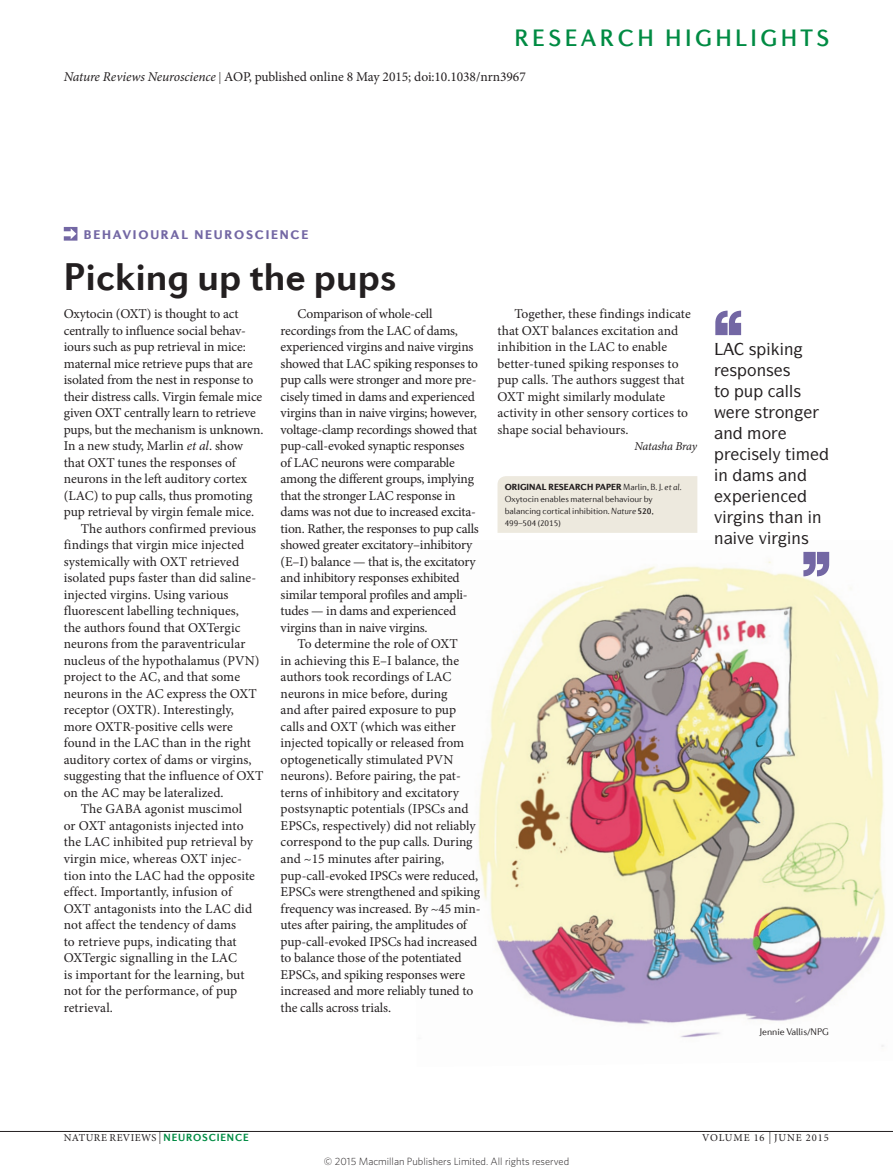
<style>
.page{position:relative;width:893px;height:1174px;background:#fff}
.page>*{position:absolute;margin:0;border:0;box-sizing:border-box;transform-origin:0 0}
.t1{font:700 39px "Diverda Sans Com";color:#231f20}
.t2{font:500 24px "Diverda Sans Com";letter-spacing:.14em;color:#008b43}
.pulloutquote{font:500 16.5px/21px "ITC Symbol Std";color:#231f20}
.bodyindent{font:13.5px/16.5px "Minion Pro";letter-spacing:-.005em;color:#231f20}
.bodyfirst{font:13.5px/16.5px "Minion Pro";letter-spacing:-.01em;color:#231f20}
.ministrap{font:900 12.75px "Diverda Sans Com";letter-spacing:.14em;color:#7367a4}
.author{font:italic 12px "Minion Pro";letter-spacing:-.02em;color:#231f20}
.t3{font:300 10.5px "Whitney";color:#231f20}
.t4{font:10.5px "Minion Pro Regular 2";letter-spacing:.04em;color:#231f20}
.t5{font:10.5px "Minion Pro Regular 2";letter-spacing:.085em;color:#231f20}
.creditstyle{font:300 9.75px "Diverda Sans Com";letter-spacing:-.005em;color:#231f20}
.webbody{font:300 9px/12px "Diverda Sans Com";letter-spacing:-.005em;color:#231f20}
.s1{font-style:italic}
.s2{font-size:12px}
.s3{font-weight:900}
.s4{font-weight:500}
.s5{font-family:"Diverda Sans Com";font-weight:700;color:#008b43}
</style>
<div class="page">
<svg style="left:715px;top:311px;width:26px;height:24px"></svg>
<img style="left:429px;top:552px;width:457px;height:495px">
<hr style="left:0;top:1131px;width:893px;height:1px;background:#231f20">
<svg style="left:64px;top:227px;width:13px;height:14px"></svg>
<div style="left:497px;top:476px;width:200px;height:57px;background:#ede9de"></div>
<svg style="left:768px;top:551px;width:61px;height:25px"></svg>
<h2 class="t2" style="left:514px;top:24px;width:316px">RESEARCH HIGHLIGHTS</h2>
<p class="bodyindent" style="left:64px;top:69px;width:464px"><span class="s1">Nature Reviews Neuroscience</span> <span class="s2">|</span> AOP, published online 8 May 2015; doi:10.1038/nrn3967</p>
<p class="ministrap" style="left:84px;top:227px;width:226px">BEHAVIOURAL NEUROSCIENCE</p>
<p class="t1" style="left:64px;top:253px;width:334px">Picking up the pups</p>
<p class="bodyfirst" style="left:64px;top:306px;width:201px">Oxytocin (OXT) is thought to act centrally to influence social behav&shy;iours such as pup retrieval in mice: maternal mice retrieve pups that are isolated from the nest in response to their distress calls. Virgin female mice given OXT centrally learn to retrieve pups, but the mechanism is unknown.<br>In a new study, Marlin <span class="s1">et al</span>. show that OXT tunes the responses of neurons in the left auditory cortex (LAC) to pup calls, thus promoting pup retrieval by virgin female mice.</p>
<p class="bodyindent" style="left:64px;top:520px;width:201px;text-indent:17px">The authors confirmed previous findings that virgin mice injected systemically with OXT retrieved isolated pups faster than did saline&shy;injected virgins. Using various fluorescent labelling techniques,<br>the authors found that OXTergic neurons from the paraventricular nucleus of the hypothalamus (PVN) project to the AC, and that some neurons in the AC express the OXT receptor (OXTR). Interestingly, more OXTR-positive cells were found in the LAC than in the right auditory cortex of dams or virgins, suggesting that the influence of OXT on the AC may be lateralized.</p>
<p class="bodyindent" style="left:64px;top:801px;width:193px;text-indent:17px">The GABA agonist muscimol or OXT antagonists injected into the LAC inhibited pup retrieval by virgin mice, whereas OXT injec&shy;tion into the LAC had the opposite effect. Importantly, infusion of<br>OXT antagonists into the LAC did not affect the tendency of dams<br>to retrieve pups, indicating that<br>OXTergic signalling in the LAC<br>is important for the learning, but not for the performance, of pup retrieval.</p>
<p class="bodyindent" style="left:281px;top:306px;width:200px;text-indent:17px">Comparison of whole-cell recordings from the LAC of dams, experienced virgins and naive virgins showed that LAC spiking responses to pup calls were stronger and more pre&shy;cisely timed in dams and experienced virgins than in naive virgins; however, voltage-clamp recordings showed that pup-call-evoked synaptic responses<br>of LAC neurons were comparable among the different groups, implying that the stronger LAC response in dams was not due to increased excita&shy;tion. Rather, the responses to pup calls showed greater excitatory–inhibitory (E–I) balance — that is, the excitatory and inhibitory responses exhibited similar temporal profiles and ampli&shy;tudes — in dams and experienced virgins than in naive virgins.</p>
<p class="bodyindent" style="left:281px;top:636px;width:201px;text-indent:17px">To determine the role of OXT<br>in achieving this E–I balance, the authors took recordings of LAC neurons in mice before, during<br>and after paired exposure to pup calls and OXT (which was either injected topically or released from optogenetically stimulated PVN neurons). Before pairing, the pat&shy;terns of inhibitory and excitatory postsynaptic potentials (IPSCs and EPSCs, respectively) did not reliably correspond to the pup calls. During and ~15 minutes after pairing, pup-call-evoked IPSCs were reduced, EPSCs were strengthened and spiking frequency was increased. By ~45 min&shy;utes after pairing, the amplitudes of pup-call-evoked IPSCs had increased to balance those of the potentiated EPSCs, and spiking responses were increased and more reliably tuned to the calls across trials.</p>
<p class="bodyindent" style="left:497px;top:306px;width:195px;text-indent:17px">Together, these findings indicate that OXT balances excitation and inhibition in the LAC to enable better-tuned spiking responses to pup calls. The authors suggest that<br>OXT might similarly modulate activity in other sensory cortices to shape social behaviours.</p>
<p class="author" style="left:635px;top:439px;width:64px">Natasha Bray</p>
<p class="webbody" style="left:505px;top:480px;width:178px"><span class="s3">ORIGINAL RESEARCH PAPER</span> Marlin, B. J. <span class="s1">et al.<br></span>Oxytocin enables maternal behaviour by balancing cortical inhibition. <span class="s1">Nature</span> <span class="s4">520</span>, 499–504 (2015)</p>
<p class="pulloutquote" style="left:729px;top:359px;width:63px">▲ □■▲ ▲</p>
<p class="pulloutquote" style="left:714px;top:380px;width:41px">▼□ ◆</p>
<p class="pulloutquote" style="left:785px;top:380px;width:18px">●●▲</p>
<p class="pulloutquote" style="left:755px;top:401px;width:41px">▲▼ □■</p>
<p class="pulloutquote" style="left:751px;top:443px;width:41px">▲ ● ▼</p>
<p class="pulloutquote" style="left:771px;top:464px;width:28px;text-indent:-52px">■ ▲ ■ ■</p>
<p class="pulloutquote" style="left:714px;top:506px;width:109px">❖ ■▲ ▼■ ■</p>
<p class="pulloutquote" style="left:714px;top:527px;width:54px">■ ❖ ❖</p>
<p class="creditstyle" style="left:759px;top:1026px;width:71px">Jennie Vallis/NPG</p>
<p class="t4" style="left:64px;top:1130px;width:186px">NATURE REVIEWS <span class="s2">|</span> <span class="s5">NEUROSCIENCE</span></p>
<p class="t5" style="left:702px;top:1130px;width:128px">VOLUME 16 <span class="s2">|</span> JUNE 2015</p>
<p class="t3" style="left:324px;top:1154px;width:247px">© 2015 Macmillan Publishers Limited. All rights reserved</p>
</div>
